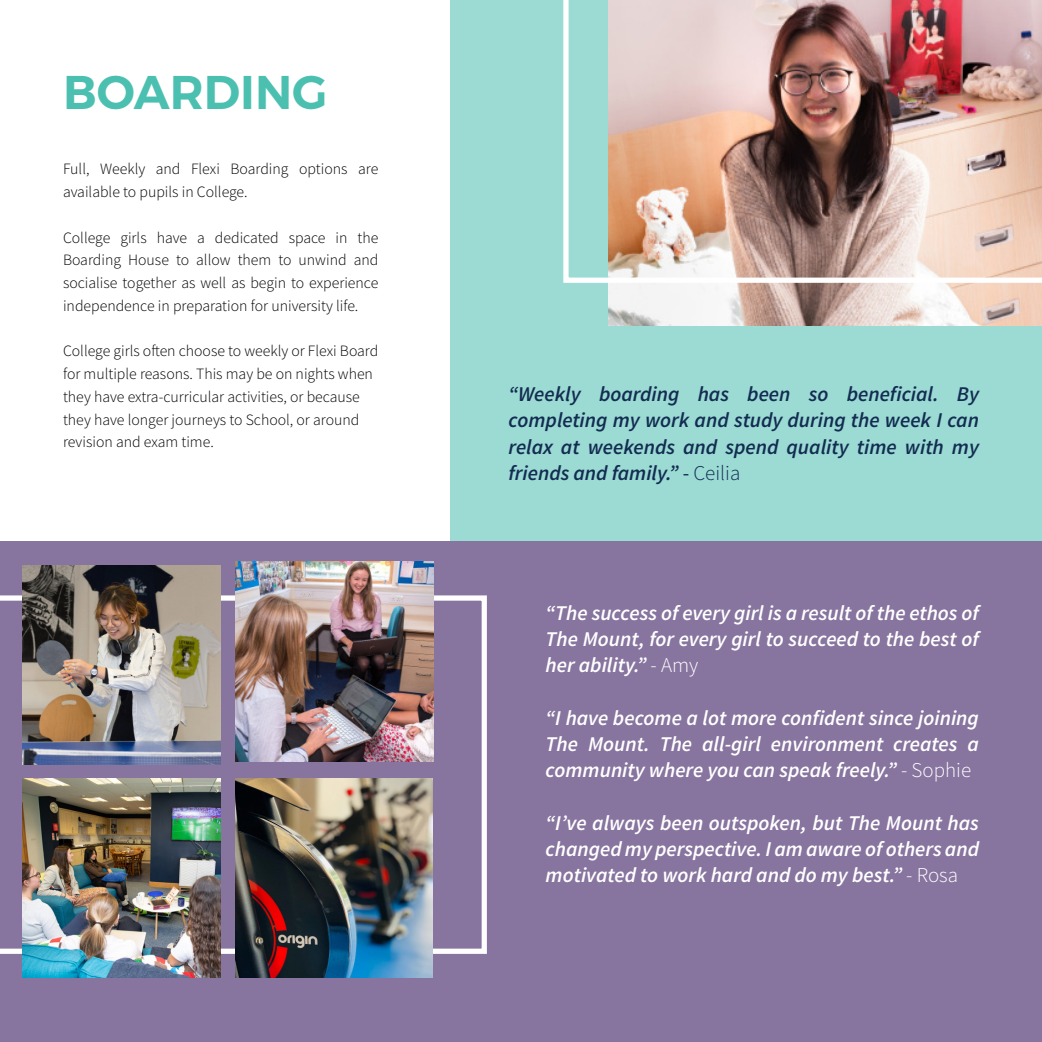
<style>
.page{position:relative;width:1042px;height:1042px;background:#fff}
.page>*{position:absolute;margin:0;border:0;box-sizing:border-box;transform-origin:0 0}
.t1{font:47.25px "Trueno S Bd";color:#4cc0b0}
.t2{font:italic 600 21px/26.2px "Source Sans Pro";color:#fff;text-align:justify}
.t3{font:italic 600 21px/26.2px "Source Sans Pro";color:#132c51;text-align:justify}
.Page_Header_-_Blue{font:300 15.75px/22.8px "Source Sans Pro";color:#000}
.Page_Body_Text_-_Bla{font:300 15.75px/22.8px "Source Sans Pro";color:#000}
.s1{font-weight:400;font-style:normal}
.s2{font-weight:300;font-style:normal}
</style>
<div class="page">
<div style="left:450px;top:0;width:592px;height:1042px;background:#9bdbd4"></div>
<div style="left:0;top:542px;width:1042px;height:500px;background:#87749f"></div>
<svg style="left:0;top:595px;width:487px;height:359px"></svg>
<img style="left:22px;top:566px;width:199px;height:198px">
<img style="left:235px;top:779px;width:197px;height:198px">
<img style="left:22px;top:779px;width:199px;height:198px">
<img style="left:235px;top:562px;width:199px;height:199px">
<img style="left:608px;top:283px;width:434px;height:42px">
<img style="left:563px;top:0;width:479px;height:283px">
<p class="t1" style="left:63px;top:63px;width:266px">BOARDING</p>
<p class="Page_Header_-_Blue" style="left:63px;top:158px;width:317px">Full, Weekly and Flexi Boarding options are available to pupils in College.</p>
<p class="Page_Header_-_Blue" style="left:63px;top:226px;width:317px;text-align:justify">College girls have a dedicated space in the Boarding House to allow them to unwind and socialise together as well as begin to experience independence in preparation for university life.</p>
<p class="Page_Body_Text_-_Bla" style="left:63px;top:340px;width:317px">College girls often choose to weekly or Flexi Board for multiple reasons. This may be on nights when they have extra-curricular activities, or because they have longer journeys to School, or around revision and exam time.</p>
<p class="t3" style="left:508px;top:381px;width:472px">“Weekly boarding has been so beneficial. By completing my work and study during the week I can relax at weekends and spend quality time with my friends and family.” <span class="s1">-</span> <span class="s2">Ceilia</span></p>
<p class="t2" style="left:546px;top:599px;width:435px">“The success of every girl is a result of the ethos of The Mount, for every girl to succeed to the best of her ability.” <span class="s2">- Amy</span></p>
<p class="t2" style="left:546px;top:704px;width:435px">“I have become a lot more confident since joining The Mount. The all-girl environment creates a community where you can speak freely.” <span class="s2">- Sophie</span></p>
<p class="t2" style="left:546px;top:809px;width:435px">“I’ve always been outspoken, but The Mount has changed my perspective. I am aware of others and motivated to work hard and do my best.” <span class="s2">- Rosa</span></p>
</div>
